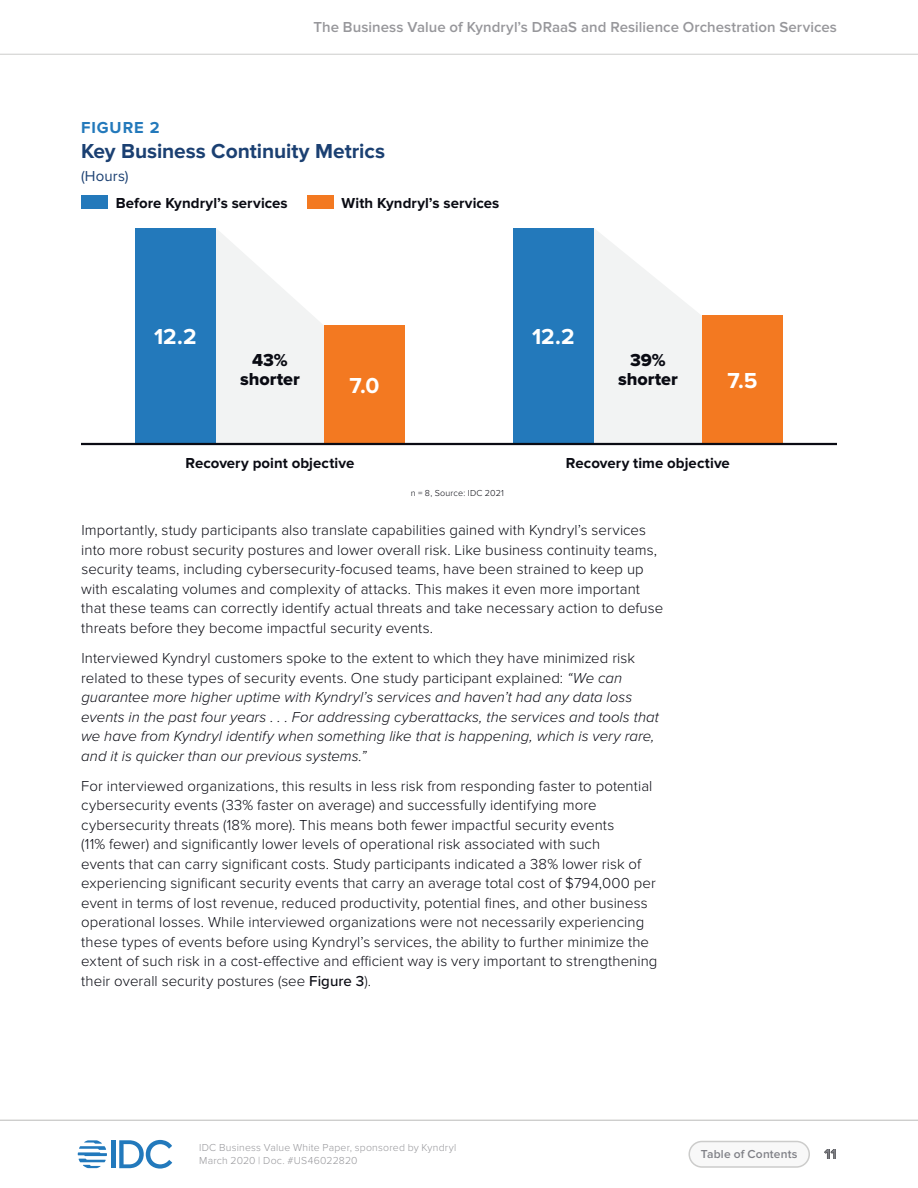
<style>
.page{position:relative;width:918px;height:1188px;background:#fff}
.page>*{position:absolute;margin:0;border:0;box-sizing:border-box;transform-origin:0 0}
.t1{font:700 22.5px "Proxima Nova";color:#fff}
.t2{font:700 21px "Proxima Nova";letter-spacing:-.005em;color:#1b4072}
.t3{font:18px/19.5px "Proxima Nova Extrabld";color:#0a0b13;text-align:center}
.t4{font:700 16.5px "Proxima Nova";letter-spacing:.055em;color:#2379bb}
.t5{font:300 15px/19.5px "Proxima Nova";letter-spacing:.005em;color:#0a0b13}
.t6{font:italic 300 15px/19.5px "Proxima Nova";letter-spacing:.005em;color:#0a0b13}
.t7{font:700 15px "Proxima Nova";letter-spacing:.005em;color:#0a0b13}
.t8{font:600 15px "Proxima Nova";letter-spacing:.005em;color:#97979b}
.t9{font:15px "Proxima Nova";letter-spacing:.01em;color:#1b4072}
.t10{font:700 15px "Proxima Nova";color:#000}
.t11{font:600 12px "Proxima Nova";letter-spacing:.015em;color:#808187}
.t12{font:300 10.5px/13.5px "Proxima Nova";letter-spacing:.02em;color:#97979b}
.t13{font:300 9px "Proxima Nova";letter-spacing:.025em;color:#0a0b13}
.s1{font-style:normal}
.s2{font-weight:500}
</style>
<div class="page">
<div style="left:689px;top:1142px;width:120px;height:25px;background:#f8f8f8;border-radius:13px"></div>
<div style="left:688px;top:1141px;width:122px;height:27px;border:2px solid #cccccb;border-radius:13px"></div>
<hr style="left:0;top:1120px;width:918px;height:1px;background:#cccccb">
<div style="left:111px;top:1140px;width:5px;height:28px;background:#2279bc"></div>
<svg style="left:119px;top:1140px;width:53px;height:29px"></svg>
<svg style="left:78px;top:1140px;width:29px;height:28px"></svg>
<hr style="left:0;top:54px;width:918px;height:1px;background:#cccccb">
<div style="left:81px;top:196px;width:27px;height:13px;background:#2379bb"></div>
<div style="left:307px;top:196px;width:27px;height:13px;background:#f37921"></div>
<div style="left:135px;top:228px;width:81px;height:216px;background:#2379bb"></div>
<div style="left:513px;top:228px;width:81px;height:216px;background:#2379bb"></div>
<svg style="left:216px;top:229px;width:108px;height:214px"></svg>
<svg style="left:594px;top:229px;width:108px;height:214px"></svg>
<div style="left:324px;top:325px;width:81px;height:119px;background:#f37921"></div>
<div style="left:702px;top:316px;width:81px;height:128px;background:#f37921"></div>
<hr style="left:81px;top:443px;width:756px;height:2px;background:#0a0b13">
<p class="t8" style="left:313px;top:19px;width:525px">The Business Value of Kyndryl’s DRaaS and Resilience Orchestration Services</p>
<p class="t4" style="left:81px;top:118px;width:80px">FIGURE 2</p>
<p class="t2" style="left:81px;top:139px;width:306px">Key Business Continuity Metrics</p>
<p class="t7" style="left:116px;top:194px;width:174px">Before Kyndryl’s services</p>
<p class="t7" style="left:342px;top:194px;width:159px">With Kyndryl’s services</p>
<p class="t9" style="left:81px;top:168px;width:49px">(Hours)</p>
<p class="t1" style="left:154px;top:324px;width:44px">12.2</p>
<p class="t1" style="left:532px;top:324px;width:44px">12.2</p>
<p class="t3" style="left:240px;top:350px;width:61px">43% shorter</p>
<p class="t3" style="left:618px;top:350px;width:61px">39% shorter</p>
<p class="t1" style="left:350px;top:372px;width:31px">7.0</p>
<p class="t1" style="left:727px;top:368px;width:32px">7.5</p>
<p class="t7" style="left:185px;top:454px;width:170px">Recovery point objective</p>
<p class="t7" style="left:566px;top:454px;width:165px">Recovery time objective</p>
<p class="t13" style="left:411px;top:488px;width:95px">n = 8, Source: IDC 2021</p>
<p class="t5" style="left:81px;top:521px;width:584px">Importantly, study participants also translate capabilities gained with Kyndryl’s services into more robust security postures and lower overall risk. Like business continuity teams, security teams, including cybersecurity-focused teams, have been strained to keep up with escalating volumes and complexity of attacks. This makes it even more important that these teams can correctly identify actual threats and take necessary action to defuse threats before they become impactful security events.</p>
<p class="t6" style="left:81px;top:649px;width:579px"><span class="s1">Interviewed Kyndryl customers spoke to the extent to which they have minimized risk related to these types of security events. One study participant explained:</span> “We can guarantee more higher uptime with Kyndryl’s services and haven’t had any data loss events in the past four years . . . For addressing cyberattacks, the services and tools that we have from Kyndryl identify when something like that is happening, which is very rare, and it is quicker than our previous systems.”</p>
<p class="t5" style="left:81px;top:776px;width:578px">For interviewed organizations, this results in less risk from responding faster to potential cybersecurity events (33% faster on average) and successfully identifying more cybersecurity threats (18% more). This means both fewer impactful security events<br>(11% fewer) and significantly lower levels of operational risk associated with such<br>events that can carry significant costs. Study participants indicated a 38% lower risk of experiencing significant security events that carry an average total cost of $794,000 per event in terms of lost revenue, reduced productivity, potential fines, and other business operational losses. While interviewed organizations were not necessarily experiencing these types of events before using Kyndryl’s services, the ability to further minimize the extent of such risk in a cost-effective and efficient way is very important to strengthening their overall security postures (see <span class="s2">Figure 3</span>).</p>
<p class="t12" style="left:199px;top:1141px;width:259px">IDC Business Value White Paper, sponsored by Kyndryl<br>March 2020 | Doc. #US46022820</p>
<p class="t11" style="left:701px;top:1147px;width:98px">Table of Contents</p>
<p class="t10" style="left:825px;top:1145px;width:14px">11</p>
</div>
